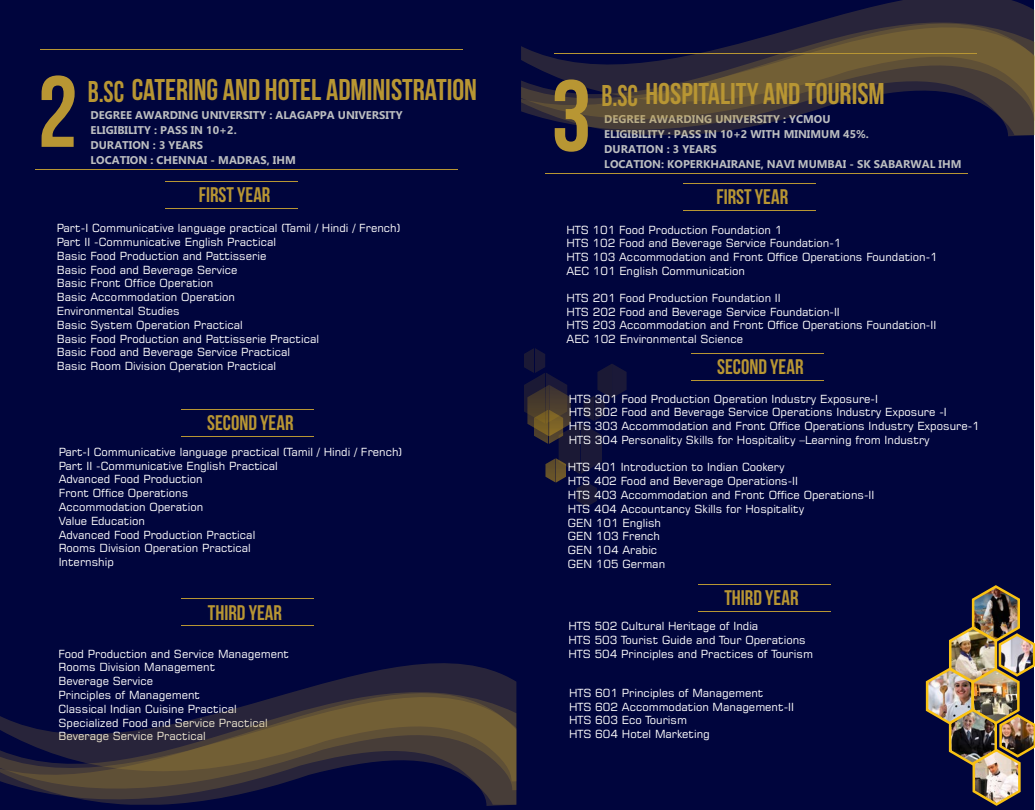
<style>
.page{position:relative;width:1035px;height:810px;background:#fff}
.page>*{position:absolute;margin:0;border:0;box-sizing:border-box;transform-origin:0 0}
.t1{font:100.88px "Bebas Neue";color:#b89633}
.t2{font:30px "Bebas Neue";color:#b89633;scale:.9 1}
.t3{font:21.12px "Bebas Neue";color:#b89633}
.t4{font:11.25px/13.8px "Square 721 BT";color:#fff}
.t5{font:700 11.25px/14.9px "Gadugi";color:#bcbec0}
</style>
<div class="page">
<div style="left:0;top:0;width:1034px;height:810px;background:#00053d"></div>
<svg style="left:524px;top:348px;width:103px;height:158px"></svg>
<div style="left:527px;top:385px;width:22px;height:51px;background:#231f20;opacity:.09"></div>
<img style="left:925px;top:585px;width:110px;height:221px">
<hr style="left:40px;top:49px;width:423px;height:1px;background:#b89633">
<hr style="left:35px;top:169px;width:423px;height:1px;background:#b89633">
<hr style="left:165px;top:181px;width:133px;height:1px;background:#b89633">
<hr style="left:165px;top:208px;width:133px;height:1px;background:#b89633">
<hr style="left:181px;top:409px;width:133px;height:1px;background:#b89633">
<hr style="left:181px;top:436px;width:133px;height:1px;background:#b89633">
<hr style="left:182px;top:599px;width:132px;height:1px;background:#b89633">
<hr style="left:691px;top:353px;width:133px;height:1px;background:#b89633">
<hr style="left:691px;top:380px;width:133px;height:1px;background:#b89633">
<hr style="left:698px;top:584px;width:133px;height:1px;background:#b89633">
<hr style="left:698px;top:611px;width:133px;height:1px;background:#b89633">
<hr style="left:545px;top:173px;width:423px;height:1px;background:#b89633">
<hr style="left:683px;top:183px;width:133px;height:1px;background:#b89633">
<hr style="left:683px;top:210px;width:133px;height:1px;background:#b89633">
<svg style="left:521px;top:0;width:514px;height:136px"></svg>
<svg style="left:0;top:663px;width:516px;height:143px"></svg>
<h1 class="t1" style="left:38px;top:71px;width:41px">2</h1>
<h2 class="t2" style="left:88px;top:78px;width:434px">B.SC CATERING AND HOTEL ADMINISTRATION</h2>
<p class="t5" style="left:91px;top:108px;width:314px">DEGREE AWARDING UNIVERSITY : ALAGAPPA UNIVERSITY<br>ELIGIBILITY : PASS IN 10+2.<br>DURATION : 3 YEARS</p>
<p class="t5" style="left:91px;top:153px;width:207px">LOCATION : CHENNAI - MADRAS, IHM</p>
<h3 class="t3" style="left:199px;top:187px;width:73px">FIRST YEAR</h3>
<p class="t4" style="left:57px;top:222px;width:345px">Part-I Communicative language practical (Tamil / Hindi / French)<br>Part II -Communicative English Practical<br>Basic Food Production and Pattisserie<br>Basic Food and Beverage Service<br>Basic Front Office Operation<br>Basic Accommodation Operation<br>Environmental Studies<br>Basic System Operation Practical<br>Basic Food Production and Pattisserie Practical<br>Basic Food and Beverage Service Practical<br>Basic Room Division Operation Practical</p>
<h3 class="t3" style="left:207px;top:414px;width:88px">SECOND YEAR</h3>
<p class="t4" style="left:59px;top:446px;width:345px">Part-I Communicative language practical (Tamil / Hindi / French)<br>Part II -Communicative English Practical<br>Advanced Food Production<br>Front Office Operations<br>Accommodation Operation<br>Value Education<br>Advanced Food Production Practical<br>Rooms Division Operation Practical<br>Internship</p>
<h3 class="t3" style="left:208px;top:604px;width:76px">THIRD YEAR</h3>
<p class="t4" style="left:59px;top:648px;width:232px">Food Production and Service Management<br>Rooms Division Management<br>Beverage Service<br>Principles of Management<br>Classical Indian Cuisine Practical<br>Specialized Food and Service Practical<br>Beverage Service Practical</p>
<h1 class="t1" style="left:551px;top:75px;width:41px">3</h1>
<h2 class="t2" style="left:602px;top:82px;width:316px">B.SC HOSPITALITY AND TOURISM</h2>
<p class="t5" style="left:604px;top:112px;width:266px">DEGREE AWARDING UNIVERSITY : YCMOU<br>ELIGIBILITY : PASS IN 10+2 WITH MINIMUM 45%.<br>DURATION : 3 YEARS</p>
<p class="t5" style="left:604px;top:157px;width:359px">LOCATION: KOPERKHAIRANE, NAVI MUMBAI - SK SABARWAL IHM</p>
<h3 class="t3" style="left:717px;top:188px;width:73px">FIRST YEAR</h3>
<p class="t4" style="left:566px;top:224px;width:373px">HTS 101 Food Production Foundation 1<br>HTS 102 Food and Beverage Service Foundation-1<br>HTS 103 Accommodation and Front Office Operations Foundation-1<br>AEC 101 English Communication</p>
<p class="t4" style="left:567px;top:292px;width:371px">HTS 201 Food Production Foundation II<br>HTS 202 Food and Beverage Service Foundation-II<br>HTS 203 Accommodation and Front Office Operations Foundation-II AEC 102 Environmental Science</p>
<h3 class="t3" style="left:717px;top:358px;width:88px">SECOND YEAR</h3>
<p class="t4" style="left:569px;top:393px;width:413px">HTS 301 Food Production Operation Industry Exposure-I<br>HTS 302 Food and Beverage Service Operations Industry Exposure -I<br>HTS 303 Accommodation and Front Office Operations Industry Exposure-1<br>HTS 304 Personality Skills for Hospitality –Learning from Industry</p>
<p class="t4" style="left:568px;top:462px;width:308px">HTS 401 Introduction to Indian Cookery<br>HTS 402 Food and Beverage Operations-II<br>HTS 403 Accommodation and Front Office Operations-II<br>HTS 404 Accountancy Skills for Hospitality<br>GEN 101 English<br>GEN 103 French<br>GEN 104 Arabic<br>GEN 105 German</p>
<h3 class="t3" style="left:724px;top:589px;width:76px">THIRD YEAR</h3>
<p class="t4" style="left:568px;top:620px;width:246px">HTS 502 Cultural Heritage of India<br>HTS 503 Tourist Guide and Tour Operations<br>HTS 504 Principles and Practices of Tourism</p>
<p class="t4" style="left:569px;top:687px;width:226px">HTS 601 Principles of Management<br>HTS 602 Accommodation Management-II<br>HTS 603 Eco Tourism<br>HTS 604 Hotel Marketing</p>
</div>
